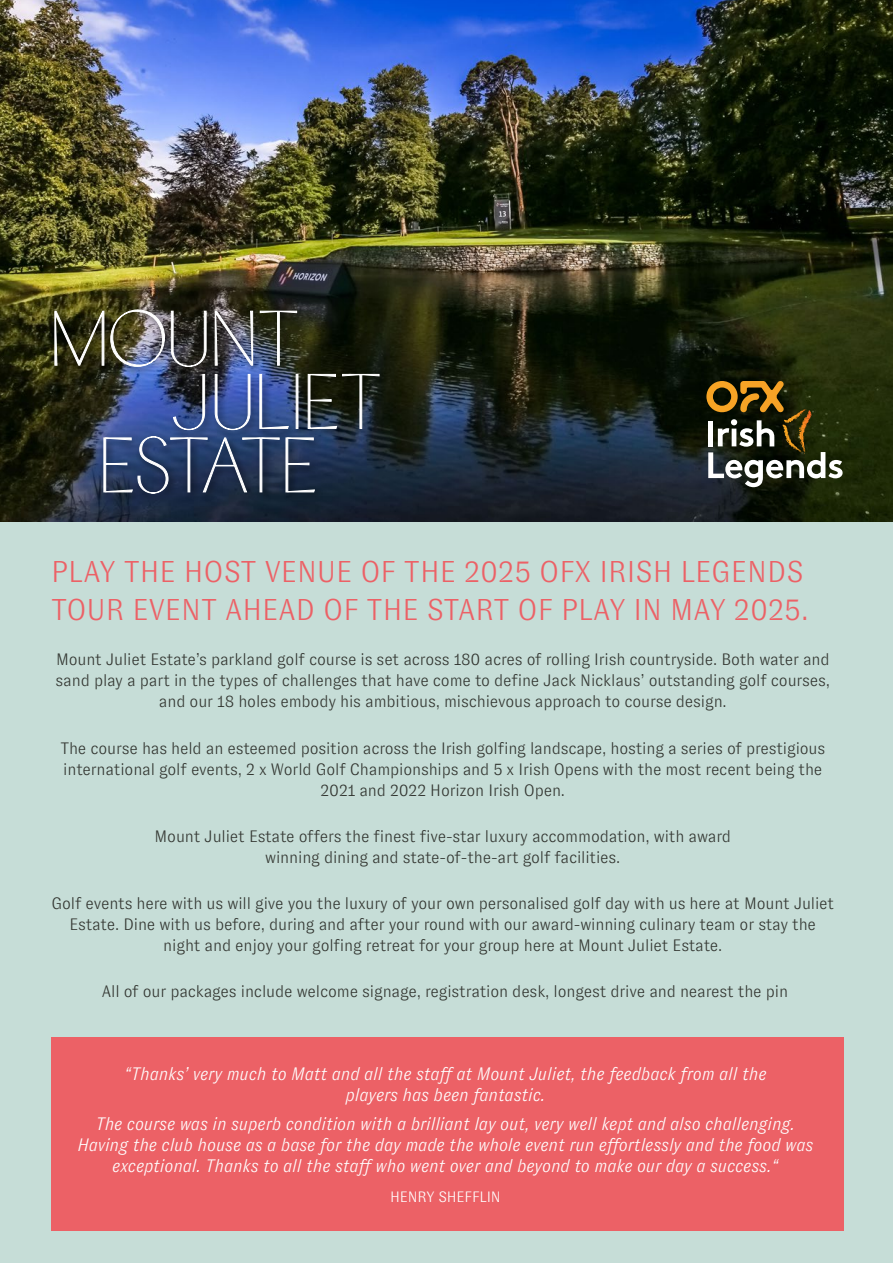
<style>
.page{position:relative;width:893px;height:1263px;background:#c6ddd7}
.page>*{position:absolute;margin:0;border:0;box-sizing:border-box;transform-origin:0 0}
.t1{font:300 30px/37.5px "GT Zirkon";color:#ec6166}
.t2{font:italic 300 18px/21px "GT Zirkon";letter-spacing:-.01em;color:#fff;text-align:center}
.t3{font:300 16.5px/21px "GT Zirkon";letter-spacing:-.01em;color:#323530;text-align:center}
.t4{font:300 15px "GT Zirkon";letter-spacing:-.01em;color:#fff}
</style>
<div class="page">
<img style="left:0;top:0;width:893px;height:521px">
<div style="left:50px;top:305px;width:338px;height:198px;background:#000;opacity:.9"></div>
<img style="left:55px;top:310px;width:324px;height:183px">
<div style="left:52px;top:1037px;width:792px;height:194px;background:#ec6166"></div>
<svg style="left:706px;top:380px;width:137px;height:107px;background:#504d31"></svg>
<h1 class="t1" style="left:51px;top:554px;width:759px">PLAY THE HOST VENUE OF THE 2025 OFX IRISH LEGENDS<br>TOUR EVENT AHEAD OF THE START OF PLAY IN MAY 2025.</h1>
<p class="t3" style="left:56px;top:649px;width:776px">Mount Juliet Estate’s parkland golf course is set across 180 acres of rolling Irish countryside. Both water and sand play a part in the types of challenges that have come to define Jack Nicklaus’ outstanding golf courses, and our 18 holes embody his ambitious, mischievous approach to course design.</p>
<p class="t3" style="left:60px;top:737px;width:766px">The course has held an esteemed position across the Irish golfing landscape, hosting a series of prestigious international golf events, 2 x World Golf Championships and 5 x Irish Opens with the most recent being the<br>2021 and 2022 Horizon Irish Open.</p>
<p class="t3" style="left:155px;top:826px;width:578px">Mount Juliet Estate offers the finest five-star luxury accommodation, with award winning dining and state-of-the-art golf facilities.</p>
<p class="t3" style="left:51px;top:893px;width:784px">Golf events here with us will give you the luxury of your own personalised golf day with us here at Mount Juliet<br>Estate. Dine with us before, during and after your round with our award-winning culinary team or stay the night and enjoy your golfing retreat for your group here at Mount Juliet Estate.</p>
<p class="t3" style="left:102px;top:981px;width:688px">All of our packages include welcome signage, registration desk, longest drive and nearest the pin</p>
<p class="t2" style="left:124px;top:1064px;width:644px">“Thanks’ very much to Matt and all the staff at Mount Juliet, the feedback from all the players has been fantastic.</p>
<p class="t2" style="left:77px;top:1113px;width:738px">The course was in superb condition with a brilliant lay out, very well kept and also challenging.<br>Having the club house as a base for the day made the whole event run effortlessly and the food was exceptional. Thanks to all the staff who went over and beyond to make our day a success.“</p>
<p class="t4" style="left:390px;top:1188px;width:112px">HENRY SHEFFLIN</p>
</div>
